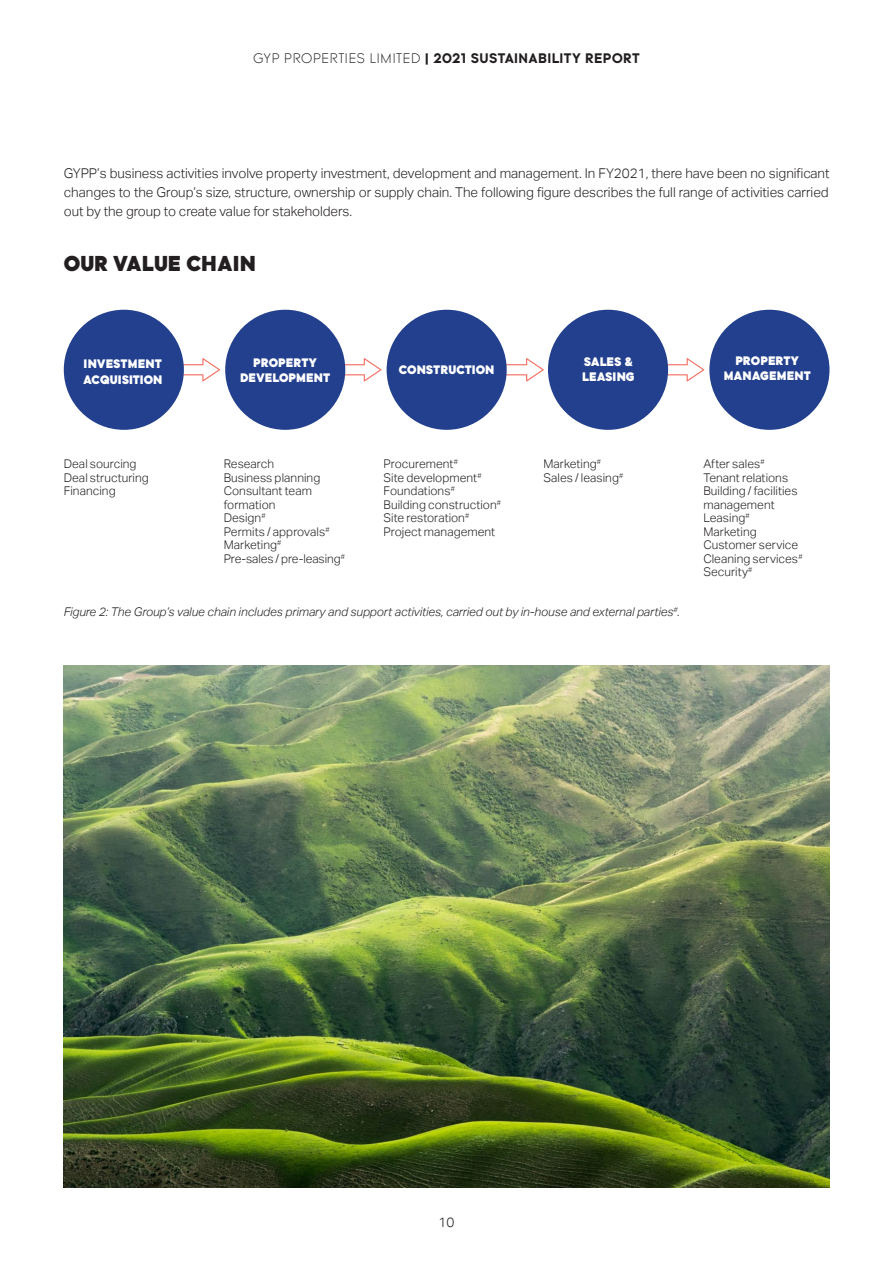
<style>
.page{position:relative;width:893px;height:1263px;background:#fff}
.page>*{position:absolute;margin:0;border:0;box-sizing:border-box;transform-origin:0 0}
.Financials_Headings{font:900 21px "Tomica";color:#231f20}
.Body_Copy_-_9px{font:300 13.5px/18.8px "Aktiv Grotesk";letter-spacing:-.005em;color:#231f20;text-align:justify}
.t1{font:700 13.5px "Tomica";letter-spacing:.025em;color:#231f20}
.Table_Content{font:300 12px/13.5px "Aktiv Grotesk";letter-spacing:.005em;color:#231f20}
.Body_Copy_-_9px-2{font:italic 300 12px "Aktiv Grotesk";letter-spacing:-.005em;color:#231f20}
.Financials_Headings-2{font:900 12px/14.7px "Tomica";color:#fff;text-align:center}
.s1{font-weight:300}
</style>
<div class="page">
<svg style="left:183px;top:358px;width:37px;height:24px"></svg>
<div style="left:64px;top:310px;width:120px;height:120px;background:#23408e;border-radius:50%"></div>
<svg style="left:344px;top:358px;width:37px;height:24px"></svg>
<div style="left:225px;top:310px;width:120px;height:120px;background:#23408e;border-radius:50%"></div>
<svg style="left:506px;top:358px;width:38px;height:24px"></svg>
<div style="left:387px;top:310px;width:120px;height:120px;background:#23408e;border-radius:50%"></div>
<svg style="left:667px;top:358px;width:37px;height:24px"></svg>
<div style="left:548px;top:310px;width:120px;height:120px;background:#23408e;border-radius:50%"></div>
<div style="left:709px;top:310px;width:120px;height:120px;background:#23408e;border-radius:50%"></div>
<img style="left:64px;top:665px;width:765px;height:522px">
<p class="t1" style="left:253px;top:50px;width:388px"><span class="s1">GYP PROPERTIES LIMITED</span> | 2021 SUSTAINABILITY REPORT</p>
<p class="Body_Copy_-_9px" style="left:64px;top:164px;width:767px">GYPP’s business activities involve property investment, development and management. In FY2021, there have been no significant changes to the Group’s size, structure, ownership or supply chain. The following figure describes the full range of activities carried out by the group to create value for stakeholders.</p>
<p class="Financials_Headings" style="left:64px;top:250px;width:194px">OUR VALUE CHAIN</p>
<p class="Financials_Headings-2" style="left:84px;top:357px;width:80px">INVESTMENT</p>
<p class="Financials_Headings-2" style="left:83px;top:372px;width:81px">ACQUISITION</p>
<p class="Financials_Headings-2" style="left:240px;top:355px;width:92px">PROPERTY<br>DEVELOPMENT</p>
<p class="Financials_Headings-2" style="left:399px;top:362px;width:97px">CONSTRUCTION</p>
<p class="Financials_Headings-2" style="left:582px;top:354px;width:54px;text-align:left">SALES &amp;<br>LEASING</p>
<p class="Financials_Headings-2" style="left:724px;top:353px;width:89px">PROPERTY<br>MANAGEMENT</p>
<p class="Table_Content" style="left:64px;top:457px;width:74px">Deal sourcing</p>
<p class="Table_Content" style="left:64px;top:471px;width:86px">Deal structuring</p>
<p class="Table_Content" style="left:64px;top:484px;width:53px">Financing</p>
<p class="Table_Content" style="left:224px;top:457px;width:52px">Research</p>
<p class="Table_Content" style="left:224px;top:471px;width:98px">Business planning</p>
<p class="Table_Content" style="left:224px;top:484px;width:90px">Consultant team formation</p>
<p class="Table_Content" style="left:224px;top:511px;width:43px">Design<sup>#</sup></p>
<p class="Table_Content" style="left:224px;top:525px;width:107px">Permits / approvals<sup>#</sup></p>
<p class="Table_Content" style="left:224px;top:538px;width:59px">Marketing<sup>#</sup></p>
<p class="Table_Content" style="left:224px;top:552px;width:123px">Pre-sales / pre-leasing<sup>#</sup></p>
<p class="Table_Content" style="left:384px;top:457px;width:76px">Procurement<sup>#</sup></p>
<p class="Table_Content" style="left:384px;top:471px;width:99px">Site development<sup>#</sup></p>
<p class="Table_Content" style="left:384px;top:484px;width:73px">Foundations<sup>#</sup></p>
<p class="Table_Content" style="left:384px;top:498px;width:119px">Building construction<sup>#</sup></p>
<p class="Table_Content" style="left:384px;top:511px;width:87px">Site restoration<sup>#</sup></p>
<p class="Table_Content" style="left:384px;top:525px;width:113px">Project management</p>
<p class="Table_Content" style="left:543px;top:457px;width:59px">Marketing<sup>#</sup></p>
<p class="Table_Content" style="left:543px;top:471px;width:81px">Sales / leasing<sup>#</sup></p>
<p class="Table_Content" style="left:703px;top:457px;width:63px">After sales<sup>#</sup></p>
<p class="Table_Content" style="left:703px;top:471px;width:86px">Tenant relations</p>
<p class="Table_Content" style="left:703px;top:484px;width:96px">Building / facilities management</p>
<p class="Table_Content" style="left:703px;top:511px;width:48px">Leasing<sup>#</sup></p>
<p class="Table_Content" style="left:703px;top:525px;width:55px">Marketing</p>
<p class="Table_Content" style="left:703px;top:538px;width:96px">Customer service</p>
<p class="Table_Content" style="left:703px;top:552px;width:101px">Cleaning services<sup>#</sup></p>
<p class="Table_Content" style="left:703px;top:565px;width:51px">Security<sup>#</sup></p>
<p class="Body_Copy_-_9px-2" style="left:64px;top:605px;width:618px">Figure 2: The Group’s value chain includes primary and support activities, carried out by in-house and external parties<sup>#</sup>.</p>
<p class="Body_Copy_-_9px" style="left:439px;top:1213px;width:17px">10</p>
</div>
